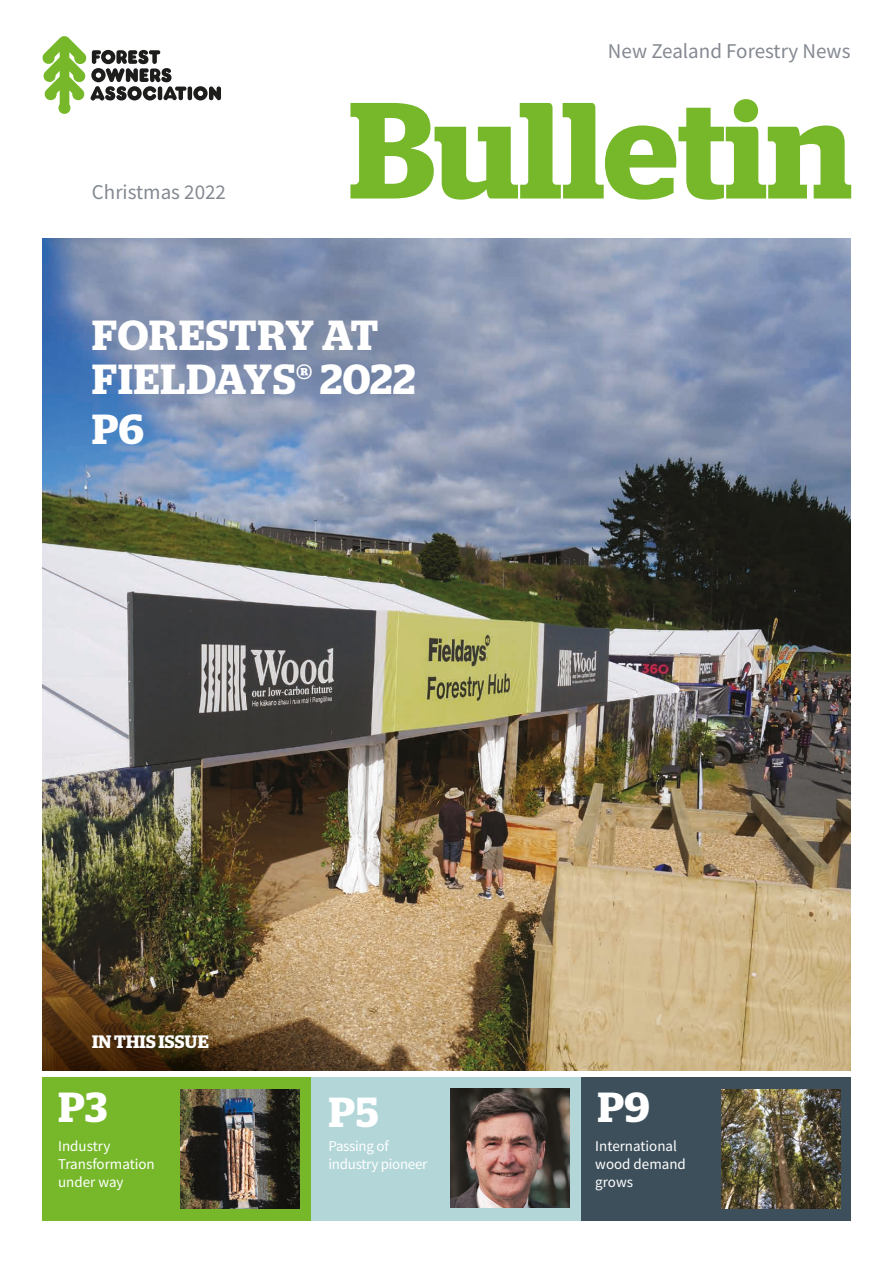
<style>
.page{position:relative;width:893px;height:1263px;background:#fff}
.page>*{position:absolute;margin:0;border:0;box-sizing:border-box;transform-origin:0 0}
.t1{font:600 136.5px "Stag";color:#76b82a}
.t2{font:600 48px "Stag";color:#fff}
.t3{font:600 42px/43.5px "Stag";letter-spacing:.02em;color:#fff}
.t4{font:21px "Source Sans Pro";color:#848992}
.t5{font:600 18px "Stag";letter-spacing:.01em;color:#fff}
.t6{font:15px/18px "Source Sans Pro";color:#fff}
.t7{font:15px/18px "Source Sans Pro";letter-spacing:-.02em;color:#fff}
</style>
<div class="page">
<svg style="left:42px;top:36px;width:179px;height:78px"></svg>
<div style="left:43px;top:1077px;width:269px;height:143px;background:#76b82a"></div>
<div style="left:312px;top:1077px;width:269px;height:143px;background:#b3d6d8"></div>
<div style="left:581px;top:1077px;width:269px;height:143px;background:#3d4f5b"></div>
<img style="left:180px;top:1089px;width:119px;height:119px">
<img style="left:451px;top:1089px;width:119px;height:119px">
<img style="left:721px;top:1089px;width:119px;height:119px">
<img style="left:43px;top:238px;width:807px;height:832px">
<svg style="left:43px;top:975px;width:295px;height:95px;background:#654b2b"></svg>
<h3 class="t4" style="left:92px;top:178px;width:136px">Christmas 2022</h3>
<h3 class="t4" style="left:608px;top:38px;width:244px">New Zealand Forestry News</h3>
<h1 class="t1" style="left:349px;top:70px;width:505px">Bulletin</h1>
<h3 class="t3" style="left:92px;top:314px;width:325px">FORESTRY AT<br>FIELDAYS® 2022</h3>
<h3 class="t3" style="left:92px;top:408px;width:53px">P6</h3>
<p class="t5" style="left:92px;top:1031px;width:118px">IN THIS ISSUE</p>
<h3 class="t3" style="left:58px;top:1085px;width:50px">P3</h3>
<h3 class="t3" style="left:598px;top:1085px;width:53px">P9</h3>
<p class="t7" style="left:328px;top:1137px;width:100px">Passing of industry pioneer</p>
<p class="t6" style="left:595px;top:1137px;width:92px">International wood demand grows</p>
<h2 class="t2" style="left:59px;top:1084px;width:57px">P5</h2>
<h3 class="t3" style="left:329px;top:1090px;width:51px">P5</h3>
<p class="t6" style="left:58px;top:1137px;width:98px">Industry<br>Transformation under way</p>
<p class="t6" style="left:597px;top:1143px;width:82px">Te Uru Rākau launched</p>
</div>
